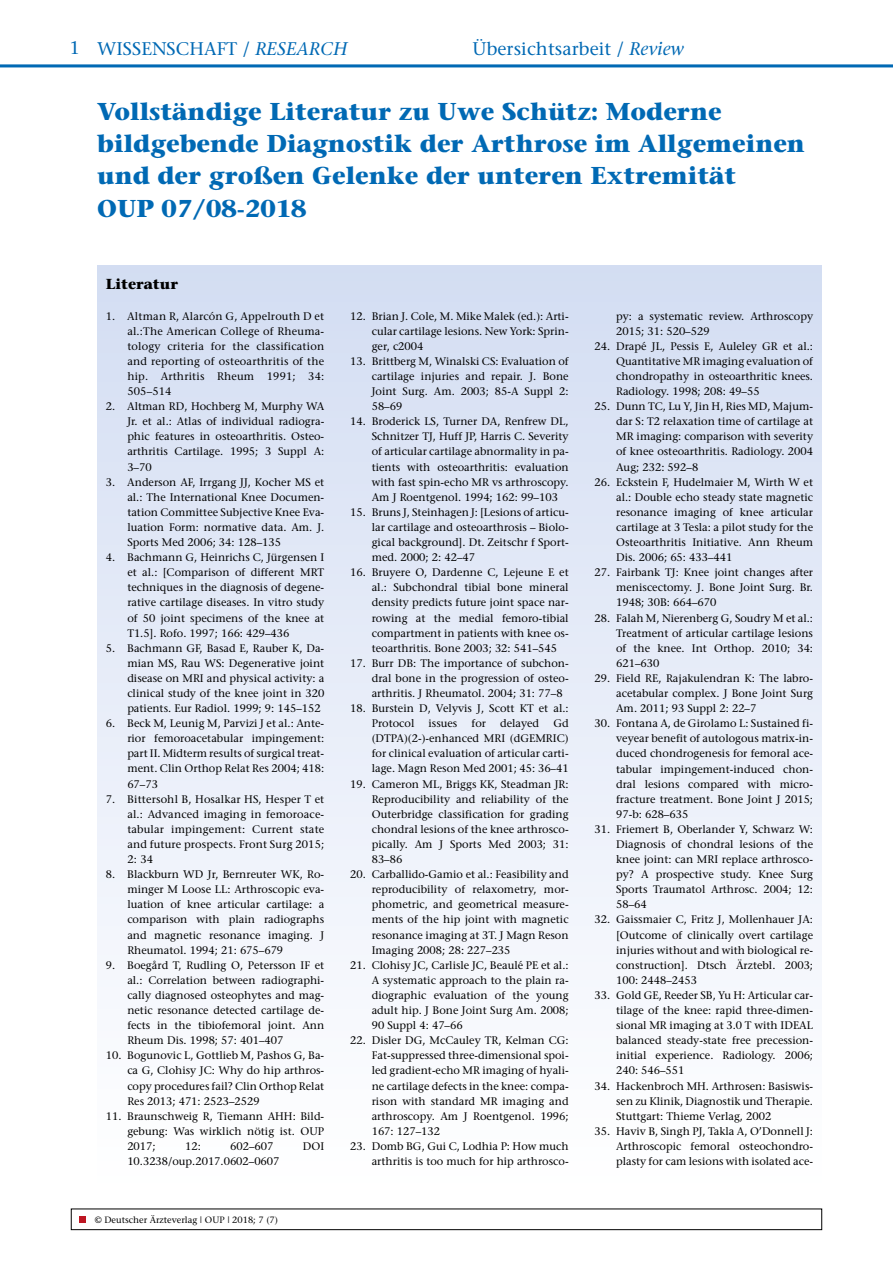
<style>
.page{position:relative;width:893px;height:1263px;background:#fff}
.page>*{position:absolute;margin:0;border:0;box-sizing:border-box;transform-origin:0 0}
.t1{font:700 24.3px/32.4px "Stone Serif";color:#0069b4}
.t2{font:18.3px "Stone Serif";letter-spacing:.005em;color:#0069b4}
.t3{font:700 14.4px "Stone Serif";color:#000}
.t4{font:10.95px/15.1px "Stone Serif";color:#000;text-align:justify}
.t5{font:9.15px "Stone Serif";color:#000}
.s1{font-style:italic}
.s2{color:#fff}
</style>
<div class="page">
<div style="left:71px;top:1209px;width:751px;height:21px;border:1px solid #000"></div>
<svg style="left:80px;top:1216px;width:6px;height:6px"></svg>
<hr style="left:0;top:64px;width:893px;height:3px;background:#0069b4">
<div style="left:97px;top:266px;width:725px;height:923px;background:linear-gradient(to bottom,#d3ddf2,#fff)"></div>
<p class="t2" style="left:69px;top:37px;width:279px">1 WISSENSCHAFT / <span class="s1">RESEARCH</span></p>
<p class="t2" style="left:472px;top:37px;width:213px">Übersichtsarbeit / <span class="s1">Review</span></p>
<p class="t1" style="left:97px;top:95px;width:709px">Vollständige Literatur zu Uwe Schütz: Moderne bildgebende Diagnostik der Arthrose im All gemeinen und der großen Gelenke der unteren Extremität<br>OUP 07/08-2018</p>
<p class="t3" style="left:106px;top:275px;width:74px">Literatur</p>
<p class="t4" style="left:127px;top:308px;width:198px;text-indent:-22px">1. Altman R, Alarcón G, Appelrouth D et al.:The American College of Rheuma&shy;tology criteria for the classification and reporting of osteoarthritis of the hip. Arthritis Rheum 1991; 34:<br>505–514</p>
<p class="t4" style="left:127px;top:399px;width:198px;text-indent:-22px">2. Altman RD, Hochberg M, Murphy WA Jr. et al.: Atlas of individual radiogra&shy;phic features in osteoarthritis. Osteo&shy;arthritis Cartilage. 1995; 3 Suppl A:<br>3–70</p>
<p class="t4" style="left:127px;top:474px;width:198px;text-indent:-22px">3. Anderson AF, Irrgang JJ, Kocher MS et al.: The International Knee Documen&shy;tation Committee Subjective Knee Eva&shy;luation Form: normative data. Am. J.<br>Sports Med 2006; 34: 128–135</p>
<p class="t4" style="left:127px;top:550px;width:198px;text-indent:-22px">4. Bachmann G, Heinrichs C, Jürgensen I et al.: [Comparison of different MRT techniques in the diagnosis of degene&shy;rative cartilage diseases. In vitro study of 50 joint specimens of the knee at T1.5]. Rofo. 1997; 166: 429–436</p>
<p class="t4" style="left:127px;top:640px;width:198px;text-indent:-22px">5. Bachmann GF, Basad E, Rauber K, Da&shy;mian MS, Rau WS: Degenerative joint disease on MRI and physical activity: a clinical study of the knee joint in 320 patients. Eur Radiol. 1999; 9: 145–152</p>
<p class="t4" style="left:127px;top:716px;width:198px;text-indent:-22px">6. Beck M, Leunig M, Parvizi J et al.: Ante&shy;rior femoroacetabular impingement: part II. Midterm results of surgical treat&shy;ment. Clin Orthop Relat Res 2004; 418:<br>67–73</p>
<p class="t4" style="left:127px;top:791px;width:198px;text-indent:-22px">7. Bittersohl B, Hosalkar HS, Hesper T et al.: Advanced imaging in femoroace&shy;tabular impingement: Current state and future prospects. Front Surg 2015; 2: 34</p>
<p class="t4" style="left:127px;top:867px;width:198px;text-indent:-22px">8. Blackburn WD Jr, Bernreuter WK, Ro&shy;minger M Loose LL: Arthroscopic eva&shy;luation of knee articular cartilage: a comparison with plain radiographs and magnetic resonance imaging. J Rheumatol. 1994; 21: 675–679</p>
<p class="t4" style="left:127px;top:957px;width:198px;text-indent:-22px">9. Boegård T, Rudling O, Petersson IF et al.: Correlation between radiographi&shy;cally diagnosed osteophytes and mag&shy;netic resonance detected cartilage de&shy;fects in the tibiofemoral joint. Ann Rheum Dis. 1998; 57: 401–407</p>
<p class="t4" style="left:127px;top:1048px;width:198px;text-indent:-22px">10. Bogunovic L, Gottlieb M, Pashos G, Ba&shy;ca G, Clohisy JC: Why do hip arthros&shy;copy procedures fail? Clin Orthop Relat Res 2013; 471: 2523–2529</p>
<p class="t4" style="left:127px;top:1108px;width:198px;text-indent:-22px">11. Braunschweig R, Tiemann AHH: Bild&shy;gebung: Was wirklich nötig ist. OUP 2017;</p>
<p class="t4" style="left:185px;top:1138px;width:17px">12:</p>
<p class="t4" style="left:230px;top:1138px;width:45px">602–607</p>
<p class="t4" style="left:303px;top:1138px;width:23px">DOI</p>
<p class="t4" style="left:127px;top:1153px;width:154px">10.3238/oup.2017.0602–0607</p>
<p class="t5" style="left:80px;top:1214px;width:200px"><span class="s2">■</span> © Deutscher Ärzteverlag | OUP | 2018; 7 (7)</p>
<p class="t4" style="left:372px;top:308px;width:198px;text-indent:-22px">12. Brian J. Cole, M. Mike Malek (ed.): Arti&shy;cular cartilage lesions. New York: Sprin&shy;ger, c2004</p>
<p class="t4" style="left:372px;top:353px;width:198px;text-indent:-22px">13. Brittberg M, Winalski CS: Evaluation of cartilage injuries and repair. J. Bone Joint Surg. Am. 2003; 85-A Suppl 2:<br>58–69</p>
<p class="t4" style="left:372px;top:414px;width:198px;text-indent:-22px">14. Broderick LS, Turner DA, Renfrew DL, Schnitzer TJ, Huff JP, Harris C. Severity of articular cartilage abnormality in pa&shy;tients with osteoarthritis: evaluation with fast spin-echo MR vs arthroscopy.<br>Am J Roentgenol. 1994; 162: 99–103</p>
<p class="t4" style="left:372px;top:504px;width:198px;text-indent:-22px">15. Bruns J, Steinhagen J: [Lesions of articu&shy;lar cartilage and osteoarthrosis – Biolo&shy;gical background]. Dt. Zeitschr f Sport&shy;med. 2000; 2: 42–47</p>
<p class="t4" style="left:372px;top:565px;width:198px;text-indent:-22px">16. Bruyere O, Dardenne C, Lejeune E et al.: Subchondral tibial bone mineral density predicts future joint space nar&shy;rowing at the medial femoro-tibial compartment in patients with knee os&shy;teoarthritis. Bone 2003; 32: 541–545</p>
<p class="t4" style="left:372px;top:655px;width:198px;text-indent:-22px">17. Burr DB: The importance of subchon&shy;dral bone in the progression of osteo&shy;arthritis. J Rheumatol. 2004; 31: 77–8</p>
<p class="t4" style="left:372px;top:701px;width:198px;text-indent:-22px">18. Burstein D, Velyvis J, Scott KT et al.:<br>Protocol</p>
<p class="t4" style="left:429px;top:716px;width:30px">issues</p>
<p class="t4" style="left:471px;top:716px;width:16px">for</p>
<p class="t4" style="left:500px;top:716px;width:41px">delayed</p>
<p class="t4" style="left:372px;top:716px;width:198px;text-indent:182px">Gd (DTPA)(2-)-enhanced MRI (dGEMRIC) for clinical evaluation of articular carti&shy;lage. Magn Reson Med 2001; 45: 36–41</p>
<p class="t4" style="left:372px;top:776px;width:198px;text-indent:-22px">19. Cameron ML, Briggs KK, Steadman JR:<br>Reproducibility and reliability of the Outerbridge classification for grading chondral lesions of the knee arthrosco&shy;pically. Am J Sports Med 2003; 31:<br>83–86</p>
<p class="t4" style="left:372px;top:867px;width:198px;text-indent:-22px">20. Carballido-Gamio et al.: Feasibility and reproducibility of relaxometry, mor&shy;phometric, and geometrical measure&shy;ments of the hip joint with magnetic resonance imaging at 3T. J Magn Reson Imaging 2008; 28: 227–235</p>
<p class="t4" style="left:372px;top:957px;width:198px;text-indent:-22px">21. Clohisy JC, Carlisle JC, Beaulé PE et al.:<br>A systematic approach to the plain ra&shy;diographic evaluation of the young adult hip. J Bone Joint Surg Am. 2008; 90 Suppl 4: 47–66</p>
<p class="t4" style="left:372px;top:1033px;width:198px;text-indent:-22px">22. Disler DG, McCauley TR, Kelman CG:<br>Fat-suppressed three-dimensional spoi&shy;led gradient-echo MR imaging of hyali&shy;ne cartilage defects in the knee: compa&shy;rison with standard MR imaging and arthroscopy. Am J Roentgenol. 1996; 167: 127–132</p>
<p class="t4" style="left:350px;top:1138px;width:220px;text-align:right">23. Domb BG, Gui C, Lodhia P: How much arthritis is too much for hip arthrosco-</p>
<p class="t4" style="left:616px;top:308px;width:198px">py: a systematic review. Arthroscopy<br>2015; 31: 520–529</p>
<p class="t4" style="left:616px;top:338px;width:198px;text-indent:-22px">24. Drapé JL, Pessis E, Auleley GR et al.:<br>Quantitative MR imaging evaluation of chondropathy in osteoarthritic knees.<br>Radiology. 1998; 208: 49–55</p>
<p class="t4" style="left:616px;top:399px;width:198px;text-indent:-22px">25. Dunn TC, Lu Y, Jin H, Ries MD, Majum&shy;dar S: T2 relaxation time of cartilage at MR imaging: comparison with severity of knee osteoarthritis. Radiology. 2004<br>Aug; 232: 592–8</p>
<p class="t4" style="left:616px;top:474px;width:198px;text-indent:-22px">26. Eckstein F, Hudelmaier M, Wirth W et al.: Double echo steady state magnetic resonance imaging of knee articular cartilage at 3 Tesla: a pilot study for the Osteoarthritis Initiative. Ann Rheum Dis. 2006; 65: 433–441</p>
<p class="t4" style="left:616px;top:565px;width:198px;text-indent:-22px">27. Fairbank TJ: Knee joint changes after meniscectomy. J. Bone Joint Surg. Br.<br>1948; 30B: 664–670</p>
<p class="t4" style="left:616px;top:610px;width:198px;text-indent:-22px">28. Falah M, Nierenberg G, Soudry M et al.:<br>Treatment of articular cartilage lesions of the knee. Int Orthop. 2010; 34:<br>621–630</p>
<p class="t4" style="left:616px;top:670px;width:198px;text-indent:-22px">29. Field RE, Rajakulendran K: The labro&shy;acetabular complex. J Bone Joint Surg Am. 2011; 93 Suppl 2: 22–7</p>
<p class="t4" style="left:616px;top:716px;width:198px;text-indent:-22px">30. Fontana A, de Girolamo L: Sustained fi&shy;veyear benefit of autologous matrix-in&shy;duced chondrogenesis for femoral ace&shy;tabular impingement-induced chon&shy;dral lesions compared with micro&shy;fracture treatment. Bone Joint J 2015; 97-b: 628–635</p>
<p class="t4" style="left:616px;top:821px;width:198px;text-indent:-22px">31. Friemert B, Oberlander Y, Schwarz W:<br>Diagnosis of chondral lesions of the knee joint: can MRI replace arthrosco&shy;py? A prospective study. Knee Surg Sports Traumatol Arthrosc. 2004; 12:<br>58–64</p>
<p class="t4" style="left:616px;top:912px;width:198px;text-indent:-22px">32. Gaissmaier C, Fritz J, Mollenhauer JA: [Outcome of clinically overt cartilage injuries without and with biological re&shy;construction]. Dtsch Ärztebl. 2003; 100: 2448–2453</p>
<p class="t4" style="left:616px;top:987px;width:198px;text-indent:-22px">33. Gold GE, Reeder SB, Yu H: Articular car&shy;tilage of the knee: rapid three-dimen&shy;sional MR imaging at 3.0 T with IDEAL balanced steady-state free precession&shy;initial experience. Radiology. 2006; 240: 546–551</p>
<p class="t4" style="left:616px;top:1078px;width:198px;text-indent:-22px">34. Hackenbroch MH. Arthrosen: Basiswis&shy;sen zu Klinik, Diagnostik und Therapie.<br>Stuttgart: Thieme Verlag, 2002</p>
<p class="t4" style="left:616px;top:1123px;width:198px;text-indent:-22px">35. Haviv B, Singh PJ, Takla A, O’Donnell J:<br>Arthroscopic femoral osteochondro&shy;plasty for cam lesions with isolated ace-</p>
</div>
